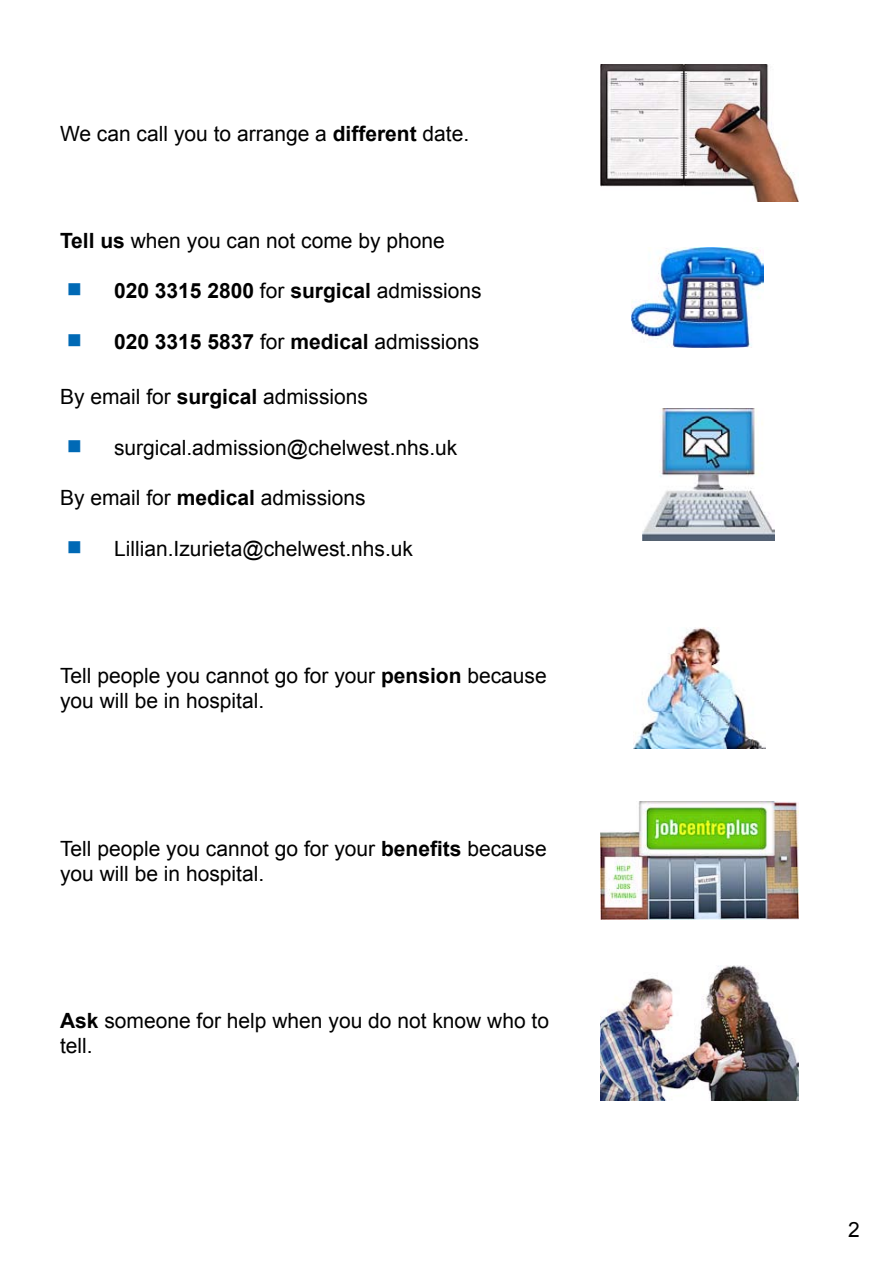
<style>
.page{position:relative;width:893px;height:1263px;background:#fff}
.page>*{position:absolute;margin:0;border:0;box-sizing:border-box;transform-origin:0 0}
.t1{font:700 45px/50.4px "Comic Sans MS";color:#0069b5}
.t2{font:21px/25.2px "Arial";color:#000}
.t3{font:700 21px "Arial";color:#000}
.s1{font-weight:700}
.s2{font-weight:400}
</style>
<div class="page">
<img style="left:600px;top:64px;width:198px;height:138px">
<img style="left:631px;top:248px;width:132px;height:99px">
<img style="left:642px;top:408px;width:132px;height:132px">
<img style="left:633px;top:628px;width:132px;height:120px">
<img style="left:600px;top:802px;width:198px;height:117px">
<img style="left:600px;top:966px;width:198px;height:134px">
<p class="t2" style="left:60px;top:121px;width:411px">We can call you to arrange a <span class="s1">different</span> date.</p>
<p class="t2" style="left:60px;top:228px;width:386px"><span class="s1">Tell us</span> when you can not come by phone</p>
<p class="t3" style="left:114px;top:277px;width:369px">020 3315 2800 <span class="s2">for</span> surgical <span class="s2">admissions</span></p>
<p class="t3" style="left:114px;top:328px;width:367px">020 3315 5837 <span class="s2">for</span> medical <span class="s2">admissions</span></p>
<h1 class="t1" style="left:60px;top:255px;width:30px">▪ ▪</h1>
<p class="t2" style="left:60px;top:385px;width:310px">By email for <span class="s1">surgical</span> admissions</p>
<p class="t2" style="left:114px;top:435px;width:345px">surgical.admission@chelwest.nhs.uk</p>
<p class="t2" style="left:60px;top:485px;width:307px">By email for <span class="s1">medical</span> admissions</p>
<p class="t2" style="left:114px;top:536px;width:301px">Lillian.Izurieta@chelwest.nhs.uk</p>
<h1 class="t1" style="left:60px;top:411px;width:30px">▪</h1>
<h1 class="t1" style="left:60px;top:512px;width:30px">▪</h1>
<p class="t2" style="left:60px;top:663px;width:488px">Tell people you cannot go for your <span class="s1">pension</span> because you will be in hospital.</p>
<p class="t2" style="left:60px;top:836px;width:488px">Tell people you cannot go for your <span class="s1">benefits</span> because you will be in hospital.</p>
<p class="t2" style="left:60px;top:1008px;width:491px"><span class="s1">Ask</span> someone for help when you do not know who to tell.</p>
</div>
